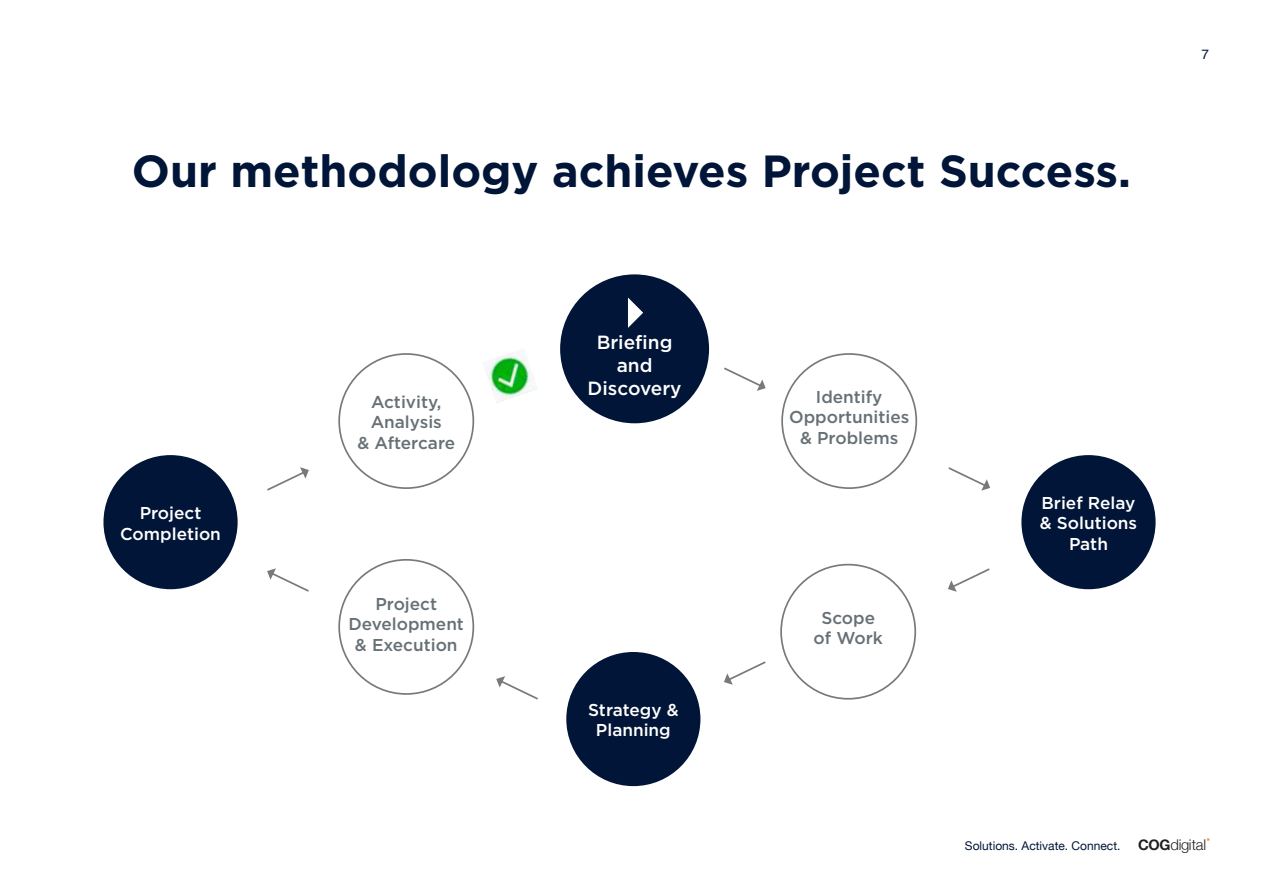
<style>
.page{position:relative;width:1263px;height:893px;background:#fff}
.page>*{position:absolute;margin:0;border:0;box-sizing:border-box;transform-origin:0 0}
.t1{font:700 45px "Gotham HTF";color:#001537}
.t2{font:500 19.05px/23px "Gotham HTF";color:#fff;text-align:center}
.t3{font:500 17.1px/20.5px "Gotham HTF";color:#667075;text-align:center}
.t4{font:500 17.1px/20.5px "Gotham HTF";color:#fff;text-align:center}
.t5{font:13.5px "Helvetica";color:#001537}
.t6{font:12px "Helvetica Neue";color:#001537}
.s1{font-weight:700;font-size:14.55px;color:#231f20}
.s2{font-weight:300;font-size:14.85px;color:#231f20}
</style>
<div class="page">
<div style="left:1021px;top:455px;width:134px;height:134px;background:#001537;border-radius:50%"></div>
<div style="left:566px;top:652px;width:134px;height:134px;background:#001537;border-radius:50%"></div>
<div style="left:103px;top:455px;width:135px;height:134px;background:#001537;border-radius:50%"></div>
<svg style="left:724px;top:367px;width:42px;height:24px"></svg>
<svg style="left:948px;top:467px;width:42px;height:24px"></svg>
<svg style="left:267px;top:467px;width:42px;height:24px"></svg>
<svg style="left:496px;top:676px;width:42px;height:24px"></svg>
<svg style="left:267px;top:568px;width:42px;height:24px"></svg>
<svg style="left:948px;top:568px;width:42px;height:24px"></svg>
<svg style="left:724px;top:661px;width:42px;height:24px"></svg>
<div style="left:560px;top:274px;width:149px;height:149px;background:#001537;border-radius:50%"></div>
<svg style="left:628px;top:297px;width:15px;height:31px"></svg>
<img style="left:483px;top:349px;width:55px;height:54px">
<h1 class="t1" style="left:132px;top:145px;width:1001px">Our methodology achieves Project Success.</h1>
<p class="t4" style="left:120px;top:502px;width:102px">Project<br>Completion</p>
<p class="t3" style="left:357px;top:391px;width:99px">Activity,<br>Analysis<br>&amp; Aftercare</p>
<p class="t3" style="left:348px;top:593px;width:117px">Project<br>Development &amp; Execution</p>
<p class="t2" style="left:588px;top:330px;width:95px">Briefing and<br>Discovery</p>
<p class="t4" style="left:588px;top:699px;width:92px">Strategy &amp;<br>Planning</p>
<p class="t3" style="left:789px;top:386px;width:122px">Identify<br>Opportunities &amp; Problems</p>
<p class="t3" style="left:813px;top:607px;width:71px">Scope of Work</p>
<p class="t4" style="left:1040px;top:492px;width:99px">Brief Relay &amp; Solutions<br>Path</p>
<p class="t5" style="left:1201px;top:44px;width:9px">7</p>
<p class="t6" style="left:965px;top:837px;width:243px">Solutions. Activate. Connect. <span class="s1">COG</span><span class="s2">digital</span></p>
</div>
